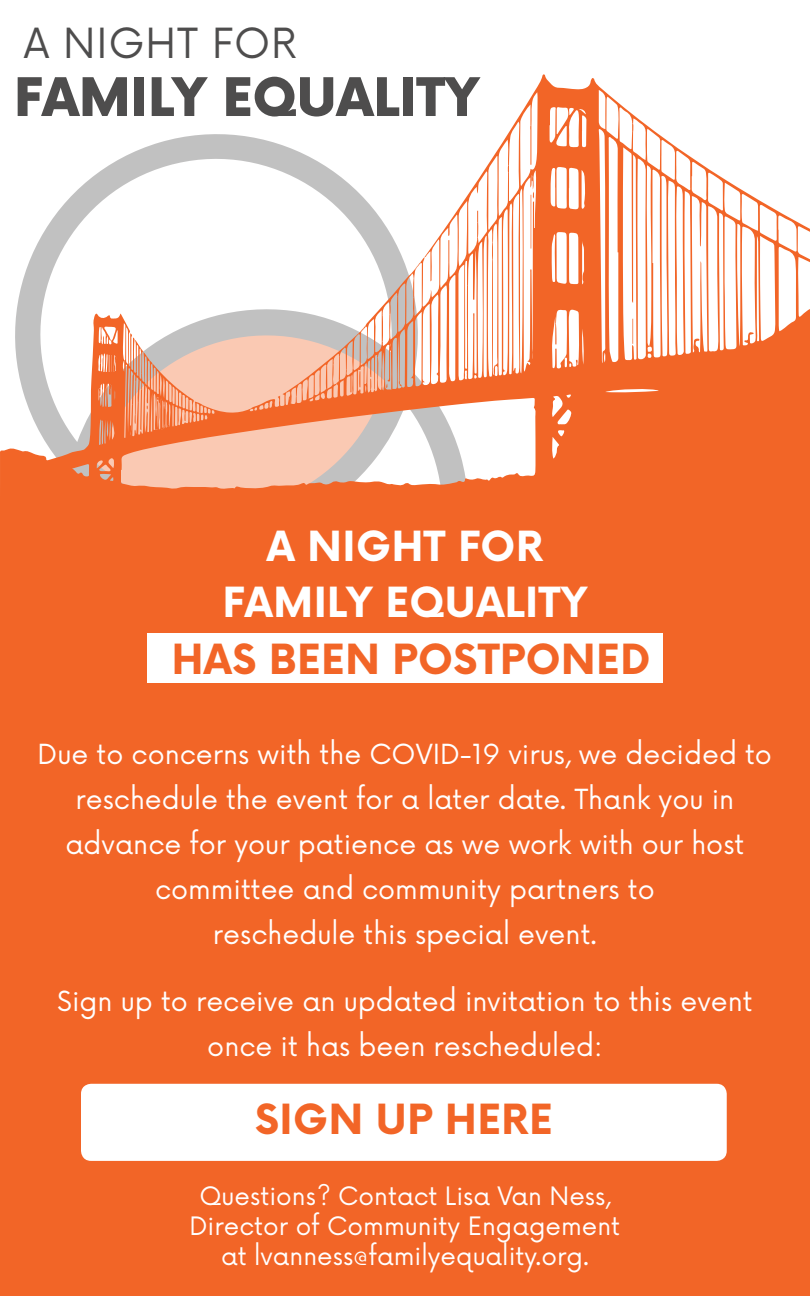
<style>
.page{position:relative;width:810px;height:1296px;background:#fff}
.page>*{position:absolute;margin:0;border:0;box-sizing:border-box;transform-origin:0 0}
.t1{font:900 51.75px "Now";color:#4e4d4d}
.t2{font:700 40.5px "Now";letter-spacing:.015em;color:#f26527}
.t3{font:700 40.5px/56.2px "Now";letter-spacing:.01em;color:#fff;text-align:center}
.t4{font:40.5px "Now";letter-spacing:.02em;color:#4e4d4d}
.t5{font:27px/45px "Now";color:#fff;text-align:center}
.t6{font:24.75px/29.7px "Now";color:#fff;text-align:center}
</style>
<div class="page">
<svg style="left:0;top:74px;width:810px;height:425px"></svg>
<svg style="left:197px;top:402px;width:6px;height:10px"></svg>
<svg style="left:467px;top:286px;width:1px;height:53px"></svg>
<hr style="left:397px;top:297px;width:1px;height:34px;background:#f26527;border-radius:50%">
<svg style="left:382px;top:315px;width:1px;height:27px"></svg>
<svg style="left:448px;top:240px;width:1px;height:23px"></svg>
<svg style="left:100px;top:421px;width:2px;height:23px"></svg>
<svg style="left:555px;top:324px;width:2px;height:20px"></svg>
<hr style="left:377px;top:357px;width:2px;height:23px;background:#f26527;border-radius:50%">
<svg style="left:412px;top:262px;width:9px;height:35px"></svg>
<svg style="left:492px;top:242px;width:1px;height:18px"></svg>
<svg style="left:286px;top:381px;width:23px;height:23px"></svg>
<svg style="left:389px;top:304px;width:2px;height:11px"></svg>
<svg style="left:493px;top:365px;width:3px;height:10px"></svg>
<svg style="left:632px;top:123px;width:2px;height:9px"></svg>
<svg style="left:177px;top:395px;width:13px;height:30px"></svg>
<svg style="left:100px;top:357px;width:4px;height:13px"></svg>
<svg style="left:109px;top:384px;width:3px;height:5px"></svg>
<svg style="left:99px;top:384px;width:4px;height:13px"></svg>
<svg style="left:531px;top:175px;width:2px;height:7px"></svg>
<svg style="left:390px;top:343px;width:2px;height:8px"></svg>
<svg style="left:113px;top:355px;width:4px;height:17px"></svg>
<svg style="left:632px;top:319px;width:1px;height:25px"></svg>
<svg style="left:531px;top:192px;width:3px;height:57px"></svg>
<svg style="left:530px;top:125px;width:1px;height:40px"></svg>
<svg style="left:477px;top:211px;width:1px;height:26px"></svg>
<svg style="left:381px;top:368px;width:21px;height:21px"></svg>
<svg style="left:130px;top:340px;width:40px;height:95px;background:#e7a182"></svg>
<svg style="left:319px;top:325px;width:56px;height:67px;background:#e4b49f"></svg>
<svg style="left:101px;top:327px;width:10px;height:16px"></svg>
<div style="left:0;top:499px;width:810px;height:797px;background:#f26527"></div>
<div style="left:147px;top:633px;width:516px;height:50px;background:#fff"></div>
<div style="left:81px;top:1084px;width:646px;height:77px;background:#fff;border-radius:10px"></div>
<h2 class="t4" style="left:24px;top:10px;width:274px">A NIGHT FOR</h2>
<h1 class="t1" style="left:14px;top:60px;width:467px">FAMILY EQUALITY</h1>
<h2 class="t3" style="left:222px;top:517px;width:367px">A NIGHT FOR<br>FAMILY EQUALITY</h2>
<h2 class="t2" style="left:172px;top:629px;width:480px">HAS BEEN POSTPONED</h2>
<p class="t5" style="left:38px;top:729px;width:736px">Due to concerns with the COVID-19 virus, we decided to reschedule the event for a later date. Thank you in advance for your patience as we work with our host committee and community partners to<br>reschedule this special event.</p>
<p class="t5" style="left:57px;top:977px;width:697px">Sign up to receive an updated invitation to this event once it has been rescheduled:</p>
<h2 class="t2" style="left:255px;top:1089px;width:299px">SIGN UP HERE</h2>
<p class="t6" style="left:190px;top:1180px;width:432px">Questions? Contact Lisa Van Ness,<br>Director of Community Engagement at lvanness@familyequality.org.</p>
</div>
